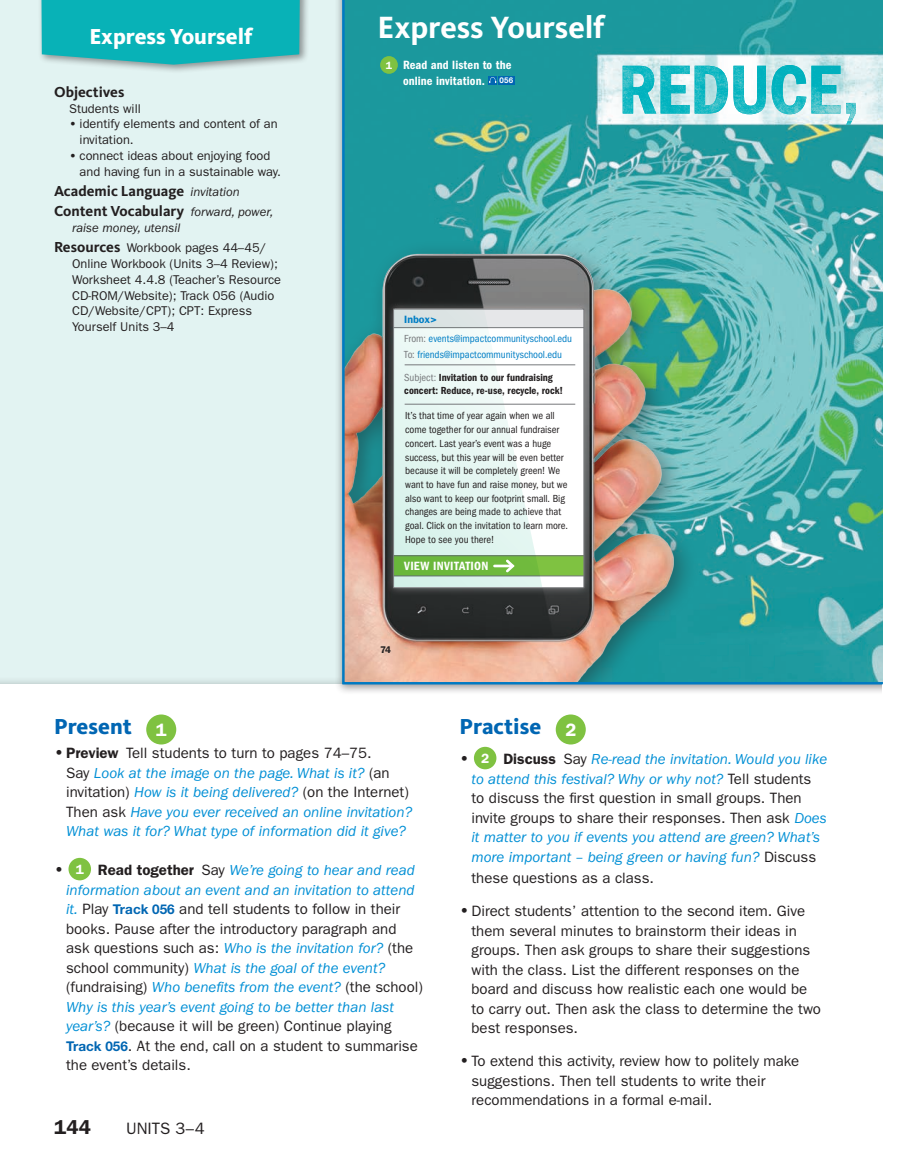
<style>
.page{position:relative;width:919px;height:1175px;background:#fff}
.page>*{position:absolute;margin:0;border:0;box-sizing:border-box;transform-origin:0 0}
.t1{font:700 31.8px "Kievit OT";letter-spacing:-.005em;color:#fff}
.t2{font:800 22.5px "Kievit OT";color:#0166b3}
.t3{font:800 22.5px "Kievit OT";color:#fff}
.t4{font:600 20.25px "ITC Franklin Gothic Std";color:#231f20}
.t5{font:16.5px "ITC Franklin Gothic Std";color:#231f20}
.t6{font:15px/19.5px "ITC Franklin Gothic Std";color:#231f20}
.t7{font:italic 15px/19.5px "ITC Franklin Gothic Std";color:#008fd5}
.t8{font:700 15px/20.2px "Kievit OT";color:#231f20}
.t9{font:12.75px/15.8px "ITC Franklin Gothic Std";color:#231f20}
.t10{font:12.45px/15px "ITC Franklin Gothic Std Dm Cd";letter-spacing:.01em;color:#fff}
.t11{font:condensed 10.65px/13.6px "ITC Franklin Gothic Std";letter-spacing:-.005em;color:#231f20}
.t12{font:condensed 10.65px/19px "ITC Franklin Gothic Std";letter-spacing:-.005em;color:#007ec5}
.t13{font:10.65px "ITC Franklin Gothic Std Dm Cd";color:#231f20}
.t14{font:600 10.65px "ITC Franklin Gothic Std";color:#fff}
.t15{font:600 9.75px "ITC Franklin Gothic Std";color:#231f20}
.s1{font-weight:600}
.s2{font-family:"ITC Franklin Gothic Std";font-weight:400;font-style:italic;font-size:12.75px}
.s3{font-style:italic}
.s4{font-family:"Kievit OT";font-weight:700;font-size:15px}
.s5{font-family:"Helvetica Neue LT Std";font-weight:700;font-size:7.95px}
.s6{font-weight:600;font-stretch:normal}
.s7{color:#76787b}
.s8{font-family:"ITC Franklin Gothic Std Dm Cd";font-stretch:normal;color:#231f20}
.s9{font-family:"ITC Franklin Gothic Std";font-weight:600;font-size:18px;color:#fff}
.s10{font-weight:600;font-style:normal;font-size:16.5px;color:#231f20}
.s11{font-weight:600;font-style:normal;color:#231f20}
.s12{font-style:normal;color:#231f20}
.s13{font-weight:600;font-size:16.5px}
.s14{font-weight:600;font-size:13.5px;color:#fff}
.s15{font-style:italic;color:#008fd5}
.s16{font-family:"Helvetica Neue LT Std";font-weight:700;font-size:13.5px;color:#0166b3}
.s17{font-weight:600;font-style:normal;font-size:13.5px;color:#fff}
</style>
<div class="page">
<div style="left:0;top:0;width:369px;height:684px;background:#e2f3f2"></div>
<div style="left:334px;top:0;width:584px;height:695px;background:#231f20;opacity:.45"></div>
<div style="left:882px;top:0;width:36px;height:1175px;background:#fff"></div>
<img style="left:341px;top:0;width:542px;height:685px">
<div style="left:38px;top:0;width:271px;height:74px;background:#231f20;opacity:.45"></div>
<svg style="left:41px;top:0;width:259px;height:65px;background:#17b3b8"></svg>
<div style="left:146px;top:714px;width:30px;height:30px;background:#7fc241;border-radius:50%"></div>
<div style="left:68px;top:858px;width:23px;height:22px;background:#7fc241;border-radius:50%"></div>
<div style="left:555px;top:714px;width:30px;height:30px;background:#7fc241;border-radius:50%"></div>
<div style="left:473px;top:747px;width:23px;height:22px;background:#7fc241;border-radius:50%"></div>
<p class="t3" style="left:90px;top:23px;width:164px">Express Yourself</p>
<p class="t8" style="left:54px;top:82px;width:72px">Objectives</p>
<p class="t9" style="left:69px;top:101px;width:73px">Students will</p>
<p class="t9" style="left:80px;top:116px;width:199px;text-indent:-11px"><span class="s1">•</span> identify elements and content of an invitation.</p>
<p class="t9" style="left:80px;top:148px;width:203px;text-indent:-11px"><span class="s1">•</span> connect ideas about enjoying food and having fun in a sustainable way.</p>
<p class="t8" style="left:54px;top:181px;width:221px">Academic Language <span class="s2">invitation<br></span>Content Vocabulary <span class="s2">forward, power,</span></p>
<p class="t9" style="left:54px;top:218px;width:214px;line-height:20.2px;text-indent:18px"><span class="s3">raise money, utensil<br></span><span class="s4">Resources</span> Workbook pages 44–45/</p>
<p class="t9" style="left:72px;top:256px;width:210px">Online Workbook (Units 3–4 Review);<br>Worksheet 4.4.8 (Teacher’s Resource<br>CD-ROM/Website); Track 056 (Audio<br>CD/Website/CPT); CPT: Express<br>Yourself Units 3–4</p>
<p class="t1" style="left:377px;top:8px;width:229px">Express Yourself</p>
<p class="t10" style="left:403px;top:58px;width:112px">Read and listen to the online invitation. <span class="s5">056</span></p>
<p class="t14" style="left:385px;top:59px;width:8px">1</p>
<p class="t12" style="left:404px;top:309px;width:169px"><span class="s6">Inbox&gt;<br></span><span class="s7">From:</span> events@impactcommunityschool.edu</p>
<p class="t12" style="left:404px;top:343px;width:159px;line-height:22.5px"><span class="s7">To:</span> friends@impactcommunityschool.edu<br><span class="s7">Subject:</span> <span class="s8">Invitation to our fundraising</span></p>
<p class="t13" style="left:404px;top:385px;width:160px">concert: Reduce, re-use, recycle, rock!</p>
<p class="t11" style="left:405px;top:409px;width:164px">It’s that time of year again when we all come together for our annual fundraiser concert. Last year’s event was a huge success, but this year will be even better because it will be completely green! We want to have fun and raise money, but we also want to keep our footprint small. Big changes are being made to achieve that goal. Click on the invitation to learn more.<br>Hope to see you there!</p>
<p class="t10" style="left:404px;top:558px;width:86px">VIEW INVITATION</p>
<p class="t15" style="left:380px;top:644px;width:13px">74</p>
<p class="t2" style="left:54px;top:713px;width:114px">Present <span class="s9">1</span></p>
<p class="t7" style="left:66px;top:743px;width:347px;text-indent:-12px"><span class="s10">•</span> <span class="s11">Preview</span> <span class="s12">Tell students to turn to pages 74–75.<br>Say</span> Look at the image on the page. What is it? <span class="s12">(an invitation)</span> How is it being delivered? <span class="s12">(on the Internet)<br>Then ask</span> Have you ever received an online invitation?<br>What was it for? What type of information did it give?</p>
<p class="t6" style="left:66px;top:860px;width:358px;text-indent:-12px"><span class="s13">•</span> <span class="s14">1</span> <span class="s1">Read together</span> Say <span class="s15">We’re going to hear and read information about an event and an invitation to attend it.</span> Play <span class="s16">Track 056</span> and tell students to follow in their books. Pause after the introductory paragraph and ask questions such as: <span class="s15">Who is the invitation for?</span> (the school community) <span class="s15">What is the goal of the event? </span>(fundraising) <span class="s15">Who benefits from the event?</span> (the school)<br><span class="s15">Why is this year’s event going to be better than last year’s?</span> (because it will be green) Continue playing <span class="s16">Track 056</span>. At the end, call on a student to summarise the event’s details.</p>
<p class="t4" style="left:54px;top:1115px;width:39px">144</p>
<p class="t5" style="left:126px;top:1119px;width:20px">Units</p>
<p class="t5" style="left:175px;top:1119px;width:31px">3–4</p>
<p class="t2" style="left:459px;top:713px;width:118px">Practise <span class="s9">2</span></p>
<p class="t7" style="left:471px;top:749px;width:357px;text-indent:-12px"><span class="s10">•</span> <span class="s17">2</span> <span class="s11">Discuss</span> <span class="s12">Say</span> Re-read the invitation. Would you like to attend this festival? Why or why not? <span class="s12">Tell students to discuss the first question in small groups. Then invite groups to share their responses. Then ask</span> Does it matter to you if events you attend are green? What’s more important – being green or having fun? <span class="s12">Discuss</span></p>
<p class="t6" style="left:471px;top:868px;width:184px">these questions as a class.</p>
<p class="t6" style="left:471px;top:901px;width:351px;text-indent:-12px"><span class="s13">•</span> Direct students’ attention to the second item. Give them several minutes to brainstorm their ideas in groups. Then ask groups to share their suggestions with the class. List the different responses on the board and discuss how realistic each one would be to carry out. Then ask the class to determine the two best responses.</p>
<p class="t6" style="left:471px;top:1051px;width:329px;text-indent:-12px"><span class="s13">•</span> To extend this activity, review how to politely make suggestions. Then tell students to write their recommendations in a formal e-mail.</p>
</div>
